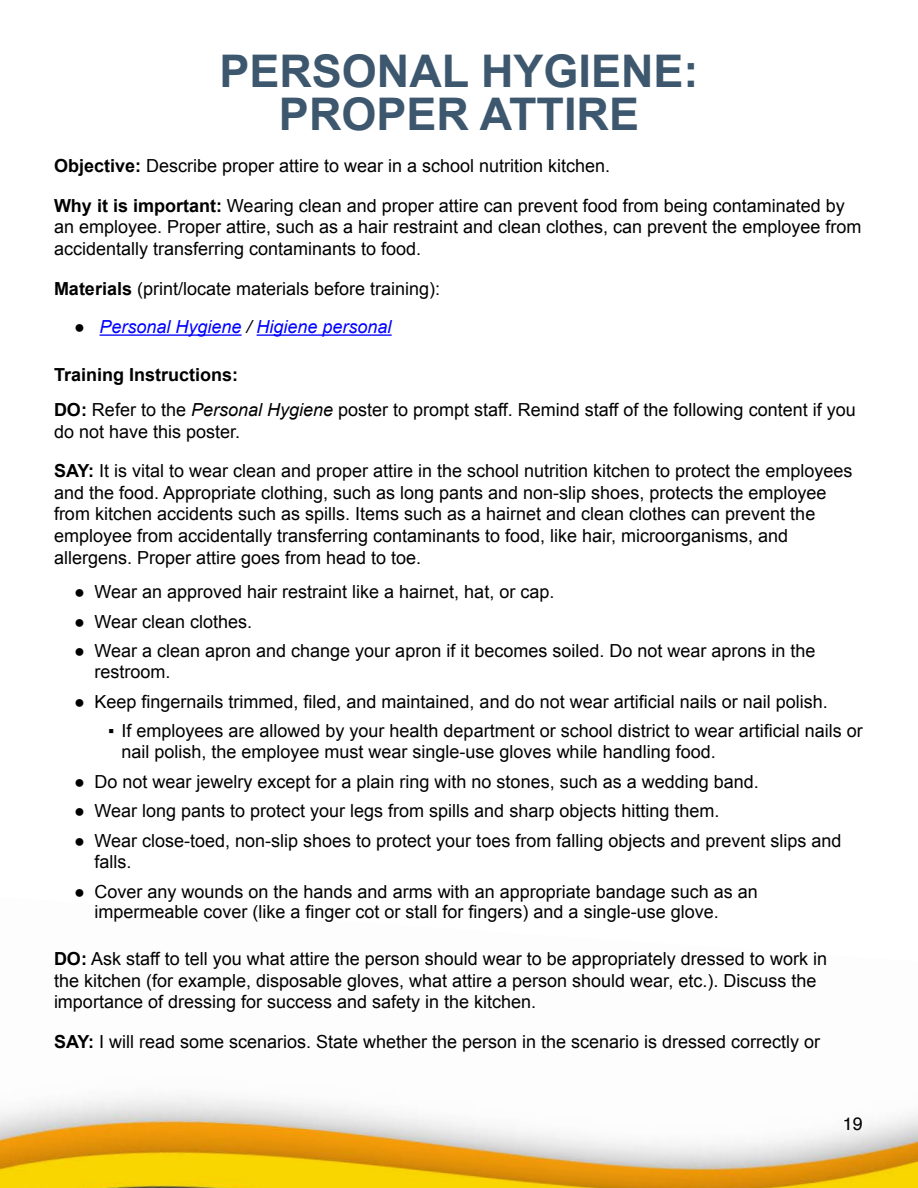
<style>
.page{position:relative;width:918px;height:1188px;background:#fff}
.page>*{position:absolute;margin:0;border:0;box-sizing:border-box;transform-origin:0 0}
.TOC_MAIN_Heading{font:700 45px/43.5px "Arial";color:#3d576e;text-align:center}
.Normal{font:18px/21.6px "Arial";color:#000}
.t1{font:italic 18px "Arial";color:#00f}
.Normal-2{font:700 18px "Arial";color:#000}
.t2{font:18px "Helvetica";color:#000}
.s1{font-weight:700}
.s2{font-style:normal;color:#000}
.s3{color:#000}
.s4{font-style:italic}
</style>
<div class="page">
<img style="left:0;top:1096px;width:918px;height:92px">
<hr style="left:100px;top:334px;width:142px;height:2px;background:#00f">
<hr style="left:257px;top:334px;width:135px;height:2px;background:#00f">
<p class="TOC_MAIN_Heading" style="left:219px;top:51px;width:481px">PERSONAL HYGIENE:<br>PROPER ATTIRE</p>
<p class="Normal" style="left:54px;top:155px;width:558px"><span class="s1">Objective:</span> Describe proper attire to wear in a school nutrition kitchen.</p>
<p class="Normal" style="left:54px;top:195px;width:809px"><span class="s1">Why it is important:</span> Wearing clean and proper attire can prevent food from being contaminated by an employee. Proper attire, such as a hair restraint and clean clothes, can prevent the employee from accidentally transferring contaminants to food.</p>
<p class="Normal" style="left:54px;top:278px;width:388px"><span class="s1">Materials</span> (print/locate materials before training):</p>
<p class="t1" style="left:74px;top:315px;width:319px"><span class="s2">●</span> Personal Hygiene <span class="s3">/</span> Higiene personal</p>
<p class="Normal-2" style="left:54px;top:363px;width:186px">Training Instructions:</p>
<p class="Normal" style="left:54px;top:399px;width:803px"><span class="s1">DO:</span> Refer to the <span class="s4">Personal Hygiene</span> poster to prompt staff. Remind staff of the following content if you do not have this poster.</p>
<p class="Normal" style="left:54px;top:460px;width:800px"><span class="s1">SAY:</span> It is vital to wear clean and proper attire in the school nutrition kitchen to protect the employees and the food. Appropriate clothing, such as long pants and non-slip shoes, protects the employee from kitchen accidents such as spills. Items such as a hairnet and clean clothes can prevent the employee from accidentally transferring contaminants to food, like hair, microorganisms, and allergens. Proper attire goes from head to toe.</p>
<p class="Normal" style="left:74px;top:581px;width:482px">● Wear an approved hair restraint like a hairnet, hat, or cap.</p>
<p class="Normal" style="left:74px;top:611px;width:179px">● Wear clean clothes.</p>
<p class="Normal" style="left:94px;top:641px;width:723px;line-height:20.7px;text-indent:-20px">● Wear a clean apron and change your apron if it becomes soiled. Do not wear aprons in the restroom.</p>
<p class="Normal" style="left:74px;top:691px;width:755px">● Keep fingernails trimmed, filed, and maintained, and do not wear artificial nails or nail polish.</p>
<p class="Normal" style="left:122px;top:721px;width:743px;line-height:20.7px;text-indent:-14px">▪ If employees are allowed by your health department or school district to wear artificial nails or nail polish, the employee must wear single-use gloves while handling food.</p>
<p class="Normal" style="left:74px;top:771px;width:686px">● Do not wear jewelry except for a plain ring with no stones, such as a wedding band.</p>
<p class="Normal" style="left:74px;top:800px;width:647px">● Wear long pants to protect your legs from spills and sharp objects hitting them.</p>
<p class="Normal" style="left:94px;top:831px;width:748px;line-height:20.7px;text-indent:-20px">● Wear close-toed, non-slip shoes to protect your toes from falling objects and prevent slips and falls.</p>
<p class="Normal" style="left:94px;top:881px;width:665px;line-height:20.7px;text-indent:-20px">● Cover any wounds on the hands and arms with an appropriate bandage such as an impermeable cover (like a finger cot or stall for fingers) and a single-use glove.</p>
<p class="Normal" style="left:54px;top:948px;width:775px"><span class="s1">DO:</span> Ask staff to tell you what attire the person should wear to be appropriately dressed to work in the kitchen (for example, disposable gloves, what attire a person should wear, etc.). Discuss the importance of dressing for success and safety in the kitchen.</p>
<p class="Normal" style="left:54px;top:1031px;width:768px"><span class="s1">SAY:</span> I will read some scenarios. State whether the person in the scenario is dressed correctly or</p>
<p class="t2" style="left:843px;top:1109px;width:22px">19</p>
</div>
